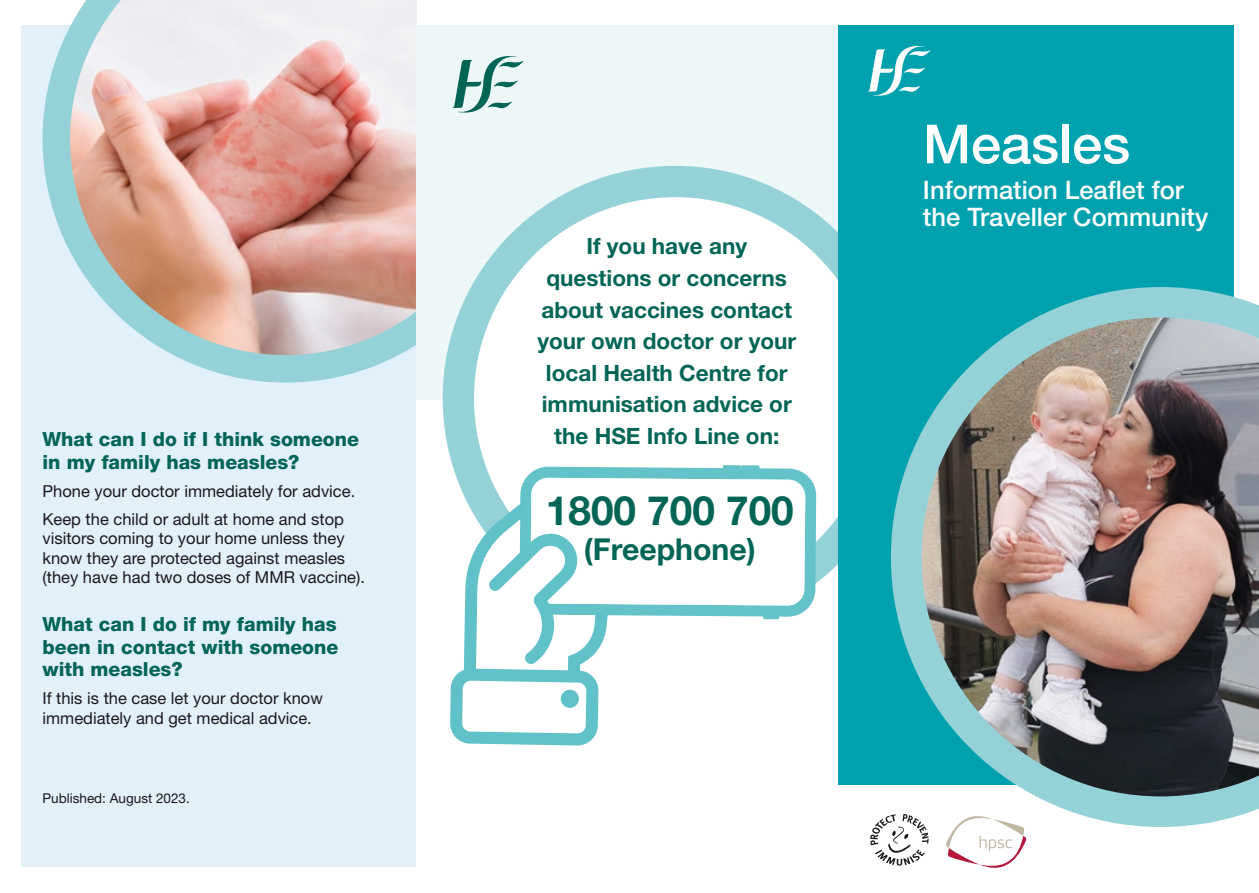
<style>
.page{position:relative;width:1259px;height:893px;background:#fff}
.page>*{position:absolute;margin:0;border:0;box-sizing:border-box;transform-origin:0 0}
.t1{font:500 54px "Helvetica Neue LT Std";color:#fff}
.Body_copy_11_4{font:700 40.5px "Helvetica Neue LT Std";color:#006555}
.Body_copy_11_4-2{font:700 30.15px "Helvetica Neue LT Std";color:#006555}
.t2{font:500 25.5px/27px "Helvetica Neue LT Std";color:#fff}
.Body_copy_11_4-3{font:700 22.5px/31.5px "Helvetica Neue LT Std";color:#006555;text-align:center}
.green_heads_13{font:800 19.5px/22.5px "Helvetica Neue LT Std";color:#006555;text-align:justify}
.Body_copy_11_4-4{font:16.5px/19.5px "Helvetica Neue LT Std";color:#1a181c}
.Body_copy_11_4-5{font:13.5px "Helvetica Neue LT Std";color:#1a181c}
</style>
<div class="page">
<div style="left:21px;top:26px;width:396px;height:841px;background:#e2f0fa"></div>
<svg style="left:43px;top:0;width:374px;height:383px"></svg>
<div style="left:417px;top:26px;width:421px;height:374px;background:#edf7f8"></div>
<div style="left:443px;top:166px;width:464px;height:465px;background:#95d2d8;border-radius:50%"></div>
<div style="left:474px;top:197px;width:402px;height:402px;background:#fff;border-radius:50%"></div>
<svg style="left:452px;top:56px;width:72px;height:57px"></svg>
<svg style="left:526px;top:465px;width:290px;height:146px;fill:#64c2c9"></svg>
<svg style="left:450px;top:478px;width:355px;height:268px"></svg>
<div style="left:838px;top:26px;width:395px;height:758px;background:#00a1af"></div>
<svg style="left:946px;top:827px;width:80px;height:41px"></svg>
<img style="left:891px;top:287px;width:368px;height:540px">
<svg style="left:870px;top:814px;width:58px;height:52px"></svg>
<svg style="left:868px;top:45px;width:62px;height:51px"></svg>
<p class="Body_copy_11_4-3" style="left:537px;top:230px;width:260px">If you have any questions or concerns about vaccines contact your own doctor or your local Health Centre for immunisation advice or</p>
<p class="green_heads_13" style="left:43px;top:428px;width:318px">What can I do if I think someone</p>
<p class="Body_copy_11_4-3" style="left:554px;top:419px;width:227px">the HSE Info Line on:</p>
<p class="green_heads_13" style="left:43px;top:450px;width:258px">in my family has measles?</p>
<p class="Body_copy_11_4-4" style="left:43px;top:481px;width:314px">Phone your doctor immediately for advice.</p>
<p class="Body_copy_11_4-4" style="left:43px;top:509px;width:324px">Keep the child or adult at home and stop visitors coming to your home unless they know they are protected against measles (they have had two doses of MMR vaccine).</p>
<p class="green_heads_13" style="left:43px;top:613px;width:297px">What can I do if my family has been in contact with someone with measles?</p>
<p class="Body_copy_11_4-4" style="left:43px;top:688px;width:282px">If this is the case let your doctor know immediately and get medical advice.</p>
<p class="Body_copy_11_4" style="left:546px;top:486px;width:249px">1800 700 700</p>
<p class="Body_copy_11_4-2" style="left:584px;top:531px;width:173px">(Freephone)</p>
<p class="Body_copy_11_4-5" style="left:43px;top:790px;width:149px">Published: August 2023.</p>
<p class="t1" style="left:923px;top:112px;width:209px">Measles</p>
<p class="t2" style="left:923px;top:176px;width:287px">Information Leaflet for the Traveller Community</p>
</div>
